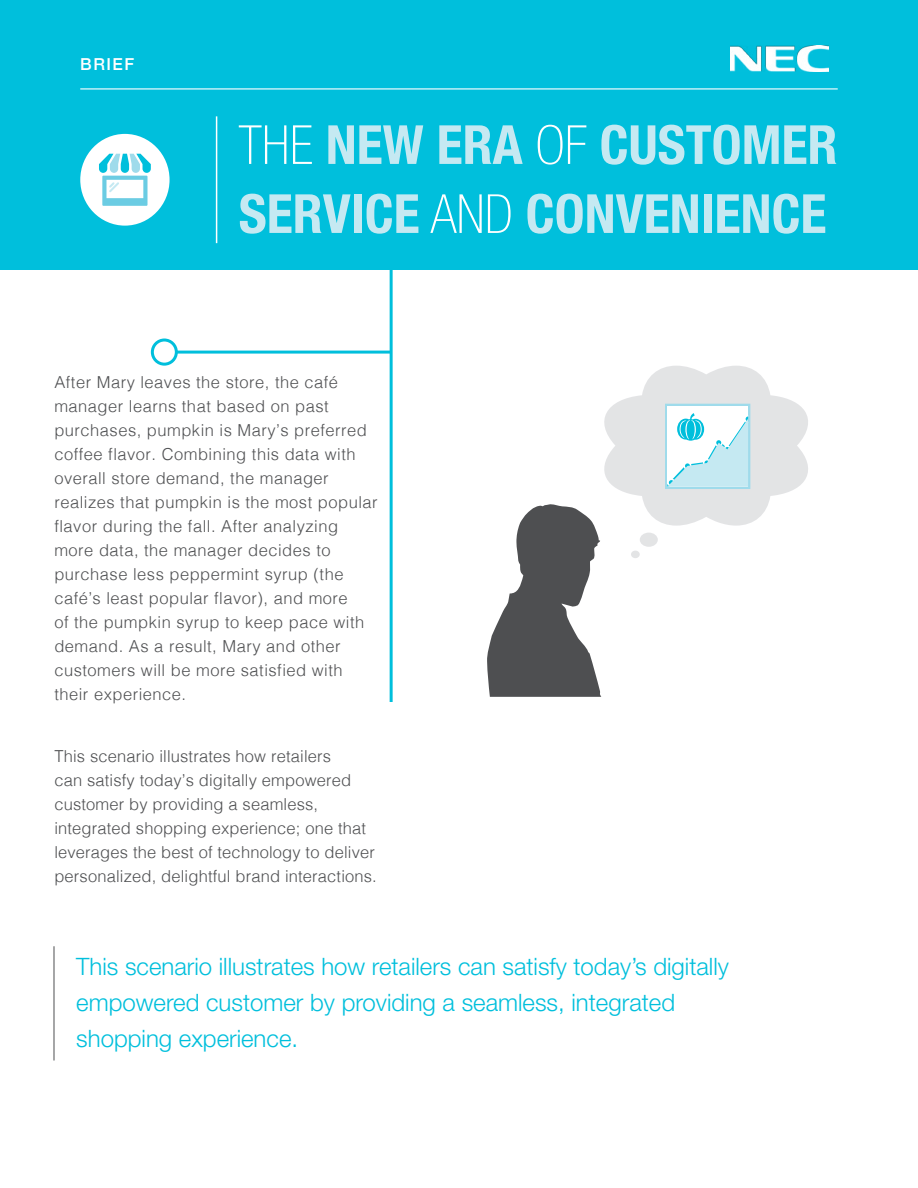
<style>
.page{position:relative;width:918px;height:1188px;background:#fff}
.page>*{position:absolute;margin:0;border:0;box-sizing:border-box;transform-origin:0 0}
.t1{font:700 condensed 54px/69px "Helvetica Neue LT Std";color:#c5e9f2}
.t2{font:300 24px/36px "Helvetica Neue LT Std";color:#00bfdc}
.t3{font:300 16.5px/24px "Helvetica";letter-spacing:.03em;color:#4e4f51}
.t4{font:300 16.5px/24px "Helvetica";letter-spacing:.01em;color:#4e4f51}
.t5{font:500 16.5px "Helvetica Neue";letter-spacing:.09em;color:#fff}
.s1{font-weight:100;color:#fff}
</style>
<div class="page">
<div style="left:0;top:0;width:918px;height:270px;background:#00bfdc"></div>
<hr style="left:80px;top:88px;width:758px;height:1px;background:#fff">
<hr style="left:216px;top:116px;width:1px;height:127px;background:#fff">
<div style="left:80px;top:134px;width:90px;height:92px;background:#fff;border-radius:50%"></div>
<svg style="left:99px;top:154px;width:52px;height:52px"></svg>
<hr style="left:54px;top:946px;width:1px;height:115px;background:#4e4f51">
<hr style="left:168px;top:351px;width:223px;height:3px;background:#00bfdc">
<div style="left:152px;top:340px;width:24px;height:24px;background:#fff;border-radius:50%"></div>
<div style="left:151px;top:339px;width:27px;height:27px;border:3px solid #00bfdc;border-radius:50%"></div>
<hr style="left:390px;top:270px;width:3px;height:432px;background:#00bfdc">
<svg style="left:487px;top:366px;width:321px;height:331px"></svg>
<p class="t5" style="left:80px;top:50px;width:55px">BRIEF</p>
<h1 class="t1" style="left:239px;top:110px;width:600px"><span class="s1">THE</span> NEW ERA <span class="s1">OF</span> CUSTOMER<br>SERVICE <span class="s1">AND</span> CONVENIENCE</h1>
<p class="t3" style="left:54px;top:369px;width:325px">After Mary leaves the store, the café manager learns that based on past purchases, pumpkin is Mary’s preferred coffee flavor. Combining this data with overall store demand, the manager realizes that pumpkin is the most popular flavor during the fall. After analyzing more data, the manager decides to purchase less peppermint syrup (the café’s least popular flavor), and more<br>of the pumpkin syrup to keep pace with demand. As a result, Mary and other customers will be more satisfied with their experience.</p>
<p class="t4" style="left:54px;top:743px;width:324px">This scenario illustrates how retailers<br>can satisfy today’s digitally empowered customer by providing a seamless, integrated shopping experience; one that leverages the best of technology to deliver personalized, delightful brand interactions.</p>
<h2 class="t2" style="left:76px;top:948px;width:654px">This scenario illustrates how retailers can satisfy today’s digitally empowered customer by providing a seamless, integrated shopping experience.</h2>
</div>
